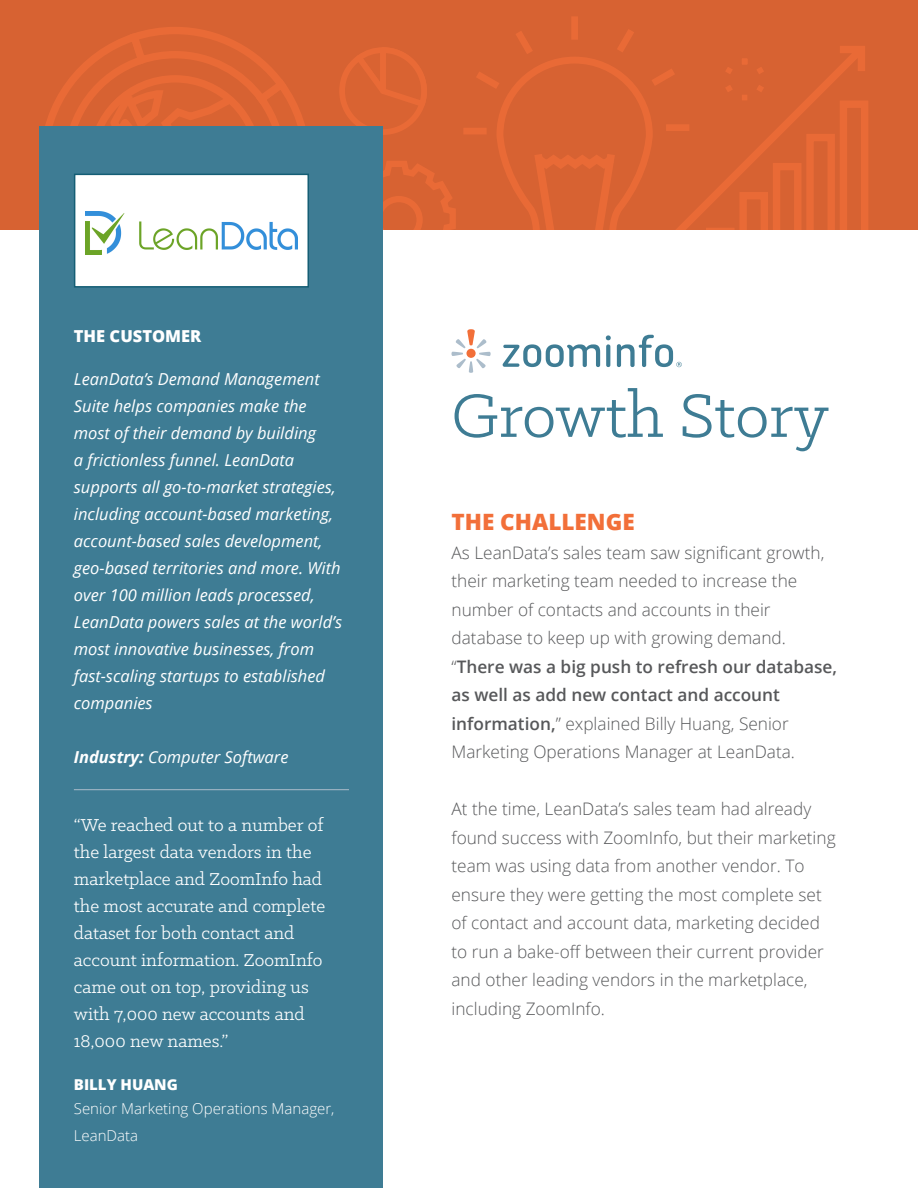
<style>
.page{position:relative;width:918px;height:1188px;background:#fff}
.page>*{position:absolute;margin:0;border:0;box-sizing:border-box;transform-origin:0 0}
.t1{font:69px "Klinic Slab";color:#3e7c94}
.t2{font:800 22.5px "Open Sans";color:#f26f39}
.t3{font:19.5px/27px "Klinic Slab";color:#fff}
.t4{font:300 17.25px/28.5px "Open Sans";color:#57585a}
.t5{font:italic 16.5px/27px "Open Sans";color:#fff}
.t6{font:800 16.5px "Open Sans";color:#fff}
.t7{font:300 15px/27px "Open Sans";color:#fff}
.t8{font:800 15px "Open Sans";color:#fff}
.s1{font-weight:700}
.s2{font-weight:600}
</style>
<div class="page">
<div style="left:0;top:0;width:918px;height:230px;background:#d76232"></div>
<svg style="left:45px;top:27px;width:260px;height:99px"></svg>
<svg style="left:339px;top:16px;width:529px;height:214px"></svg>
<div style="left:40px;top:126px;width:343px;height:1062px;background:#3e7c94"></div>
<div style="left:74px;top:174px;width:235px;height:114px;background:#fff;border:2px solid #155e75"></div>
<hr style="left:74px;top:789px;width:275px;height:1px;background:#acbdcb">
<svg style="left:606px;top:335px;width:5px;height:32px"></svg>
<svg style="left:451px;top:329px;width:40px;height:44px"></svg>
<svg style="left:503px;top:344px;width:97px;height:23px"></svg>
<svg style="left:617px;top:335px;width:65px;height:32px"></svg>
<img style="left:86px;top:211px;width:211px;height:43px">
<p class="t6" style="left:74px;top:323px;width:129px">THE CUSTOMER</p>
<p class="t5" style="left:74px;top:365px;width:270px">LeanData’s Demand Management Suite helps companies make the most of their demand by building<br>a frictionless funnel. LeanData supports all go-to-market strategies, including account-based marketing, account-based sales development, geo-based territories and more. With over 100 million leads processed, LeanData powers sales at the world’s most innovative businesses, from fast-scaling startups to established companies</p>
<p class="t5" style="left:74px;top:743px;width:216px"><span class="s1">Industry:</span> Computer Software</p>
<p class="t3" style="left:74px;top:811px;width:253px">“We reached out to a number of the largest data vendors in the marketplace and ZoomInfo had the most accurate and complete dataset for both contact and account information. ZoomInfo came out on top, providing us with 7,000 new accounts and<br>18,000 new names.”</p>
<p class="t8" style="left:74px;top:1073px;width:105px">BILLY HUANG</p>
<p class="t7" style="left:74px;top:1095px;width:262px">Senior Marketing Operations Manager,<br>LeanData</p>
<p class="t1" style="left:452px;top:372px;width:379px">Growth Story</p>
<p class="t2" style="left:452px;top:505px;width:185px">THE CHALLENGE</p>
<p class="t4" style="left:452px;top:538px;width:387px">As LeanData’s sales team saw significant growth, their marketing team needed to increase the number of contacts and accounts in their database to keep up with growing demand. “<span class="s2">There was a big push to refresh our database, as well as add new contact and account information,</span>” explained Billy Huang, Senior Marketing Operations Manager at LeanData.</p>
<p class="t4" style="left:452px;top:794px;width:386px">At the time, LeanData’s sales team had already found success with ZoomInfo, but their marketing team was using data from another vendor. To ensure they were getting the most complete set of contact and account data, marketing decided to run a bake-off between their current provider and other leading vendors in the marketplace, including ZoomInfo.</p>
</div>
